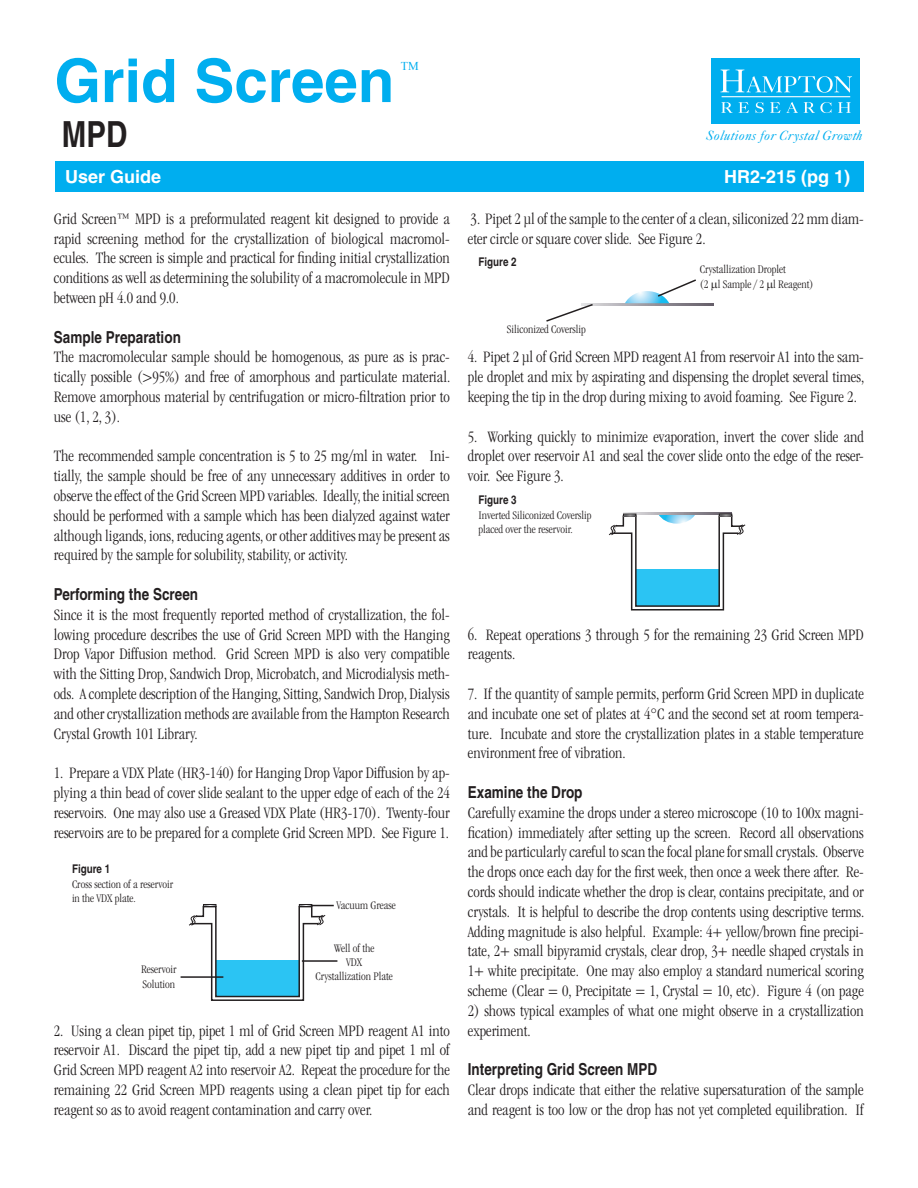
<style>
.page{position:relative;width:918px;height:1188px;background:#fff}
.page>*{position:absolute;margin:0;border:0;box-sizing:border-box;transform-origin:0 0}
.t1{font:700 60px "Helvetica";color:#00aeef}
.t2{font:700 condensed 36px "Helvetica";color:#231f20}
.t3{font:700 18px "Helvetica";color:#fff}
.t4{font:300 condensed 16.5px/19.8px "ITC Garamond Std";color:#231f20;text-align:justify}
.t5{font:700 condensed 16.5px "Helvetica";color:#231f20}
.t6{font:italic 13.5px "Caslon Five Forty";letter-spacing:.015em;color:#00aeef}
.t7{font:300 condensed 12px/14.4px "ITC Garamond Std";color:#231f20}
.t8{font:700 condensed 12px "Helvetica";color:#231f20}
.t9{font:12px "Times New Roman";color:#00aeef}
.s1{font-size:13.5px}
</style>
<div class="page">
<div style="left:55px;top:161px;width:809px;height:31px;background:#00aeef"></div>
<div style="left:711px;top:58px;width:149px;height:66px;background:#00aeef"></div>
<svg style="left:721px;top:70px;width:131px;height:23px"></svg>
<svg style="left:721px;top:102px;width:28px;height:11px"></svg>
<svg style="left:756px;top:102px;width:8px;height:11px"></svg>
<svg style="left:770px;top:102px;width:10px;height:11px"></svg>
<svg style="left:786px;top:102px;width:12px;height:11px"></svg>
<svg style="left:804px;top:102px;width:27px;height:11px"></svg>
<svg style="left:838px;top:102px;width:13px;height:11px"></svg>
<hr style="left:722px;top:96px;width:128px;height:1px;background:#fff">
<hr style="left:302px;top:960px;width:35px;height:2px;background:#231f20">
<svg style="left:189px;top:904px;width:145px;height:97px"></svg>
<hr style="left:181px;top:976px;width:42px;height:2px;background:#231f20">
<svg style="left:594px;top:303px;width:119px;height:2px"></svg>
<svg style="left:625px;top:279px;width:71px;height:24px"></svg>
<svg style="left:546px;top:303px;width:48px;height:19px"></svg>
<svg style="left:623px;top:512px;width:109px;height:2px"></svg>
<svg style="left:608px;top:514px;width:138px;height:97px"></svg>
<p class="t1" style="left:54px;top:44px;width:342px">Grid Screen</p>
<p class="t9" style="left:401px;top:57px;width:19px">TM</p>
<p class="t2" style="left:62px;top:113px;width:67px">MPD</p>
<p class="t6" style="left:706px;top:127px;width:158px">Solutions for Crystal Growth</p>
<p class="t3" style="left:65px;top:165px;width:98px">User Guide</p>
<p class="t3" style="left:724px;top:165px;width:128px">HR2-215 (pg 1)</p>
<p class="t4" style="left:54px;top:209px;width:398px">Grid Screen<span class="s1">™</span> MPD is a preformulated reagent kit designed to provide a rapid screening method for the crystallization of biological macromol&shy;ecules. The screen is simple and practical for finding initial crystallization conditions as well as determining the solubility of a macromolecule in MPD between pH 4.0 and 9.0.</p>
<p class="t5" style="left:54px;top:327px;width:129px">Sample Preparation</p>
<p class="t4" style="left:54px;top:347px;width:398px">The macromolecular sample should be homogenous, as pure as is prac&shy;tically possible (&gt;95%) and free of amorphous and particulate material.<br>Remove amorphous material by centrifugation or micro-filtration prior to use (1, 2, 3).</p>
<p class="t4" style="left:54px;top:446px;width:398px">The recommended sample concentration is 5 to 25 mg/ml in water. Ini&shy;tially, the sample should be free of any unnecessary additives in order to observe the effect of the Grid Screen MPD variables. Ideally, the initial screen should be performed with a sample which has been dialyzed against water although ligands, ions, reducing agents, or other additives may be present as required by the sample for solubility, stability, or activity.</p>
<p class="t5" style="left:54px;top:584px;width:146px">Performing the Screen</p>
<p class="t4" style="left:54px;top:605px;width:398px">Since it is the most frequently reported method of crystallization, the fol&shy;lowing procedure describes the use of Grid Screen MPD with the Hanging Drop Vapor Diffusion method. Grid Screen MPD is also very compatible with the Sitting Drop, Sandwich Drop, Microbatch, and Microdialysis meth&shy;ods. A complete description of the Hanging, Sitting, Sandwich Drop, Dialysis and other crystallization methods are available from the Hampton Research Crystal Growth 101 Library.</p>
<p class="t4" style="left:54px;top:763px;width:398px">1. Prepare a VDX Plate (HR3-140) for Hanging Drop Vapor Diffusion by ap&shy;plying a thin bead of cover slide sealant to the upper edge of each of the 24 reservoirs. One may also use a Greased VDX Plate (HR3-170). Twenty-four reservoirs are to be prepared for a complete Grid Screen MPD. See Figure 1.</p>
<p class="t8" style="left:72px;top:862px;width:40px">Figure 1</p>
<p class="t7" style="left:72px;top:877px;width:103px">Cross section of a reservoir in the VDX plate.</p>
<p class="t7" style="left:141px;top:962px;width:37px">Reservoir</p>
<p class="t7" style="left:142px;top:977px;width:34px">Solution</p>
<p class="t7" style="left:337px;top:898px;width:61px">Vacuum Grease</p>
<p class="t7" style="left:334px;top:941px;width:42px">Well of the</p>
<p class="t7" style="left:346px;top:955px;width:17px">VDX</p>
<p class="t7" style="left:316px;top:969px;width:79px">Crystallization Plate</p>
<p class="t4" style="left:54px;top:1021px;width:398px">2. Using a clean pipet tip, pipet 1 ml of Grid Screen MPD reagent A1 into reservoir A1. Discard the pipet tip, add a new pipet tip and pipet 1 ml of Grid Screen MPD reagent A2 into reservoir A2. Repeat the procedure for the remaining 22 Grid Screen MPD reagents using a clean pipet tip for each reagent so as to avoid reagent contamination and carry over.</p>
<p class="t4" style="left:468px;top:209px;width:397px">3. Pipet 2 µl of the sample to the center of a clean, siliconized 22 mm diam&shy;eter circle or square cover slide. See Figure 2.</p>
<p class="t8" style="left:478px;top:254px;width:40px">Figure 2</p>
<p class="t7" style="left:507px;top:322px;width:81px">Siliconized Coverslip</p>
<p class="t7" style="left:700px;top:262px;width:87px">Crystallization Droplet</p>
<p class="t7" style="left:700px;top:277px;width:115px">(2 l Sample / 2 l Reagent)</p>
<p class="t4" style="left:468px;top:347px;width:398px">4. Pipet 2 µl of Grid Screen MPD reagent A1 from reservoir A1 into the sam&shy;ple droplet and mix by aspirating and dispensing the droplet several times, keeping the tip in the drop during mixing to avoid foaming. See Figure 2.</p>
<p class="t4" style="left:468px;top:427px;width:398px">5. Working quickly to minimize evaporation, invert the cover slide and droplet over reservoir A1 and seal the cover slide onto the edge of the reser&shy;voir. See Figure 3.</p>
<p class="t8" style="left:478px;top:493px;width:40px">Figure 3</p>
<p class="t7" style="left:478px;top:508px;width:114px">Inverted Siliconized Coverslip placed over the reservoir.</p>
<p class="t4" style="left:468px;top:625px;width:397px">6. Repeat operations 3 through 5 for the remaining 23 Grid Screen MPD reagents.</p>
<p class="t4" style="left:468px;top:684px;width:398px">7. If the quantity of sample permits, perform Grid Screen MPD in duplicate and incubate one set of plates at 4°C and the second set at room tempera&shy;ture. Incubate and store the crystallization plates in a stable temperature environment free of vibration.</p>
<p class="t5" style="left:468px;top:782px;width:116px">Examine the Drop</p>
<p class="t4" style="left:468px;top:803px;width:398px">Carefully examine the drops under a stereo microscope (10 to 100x magni&shy;fication) immediately after setting up the screen. Record all observations and be particularly careful to scan the focal plane for small crystals. Observe the drops once each day for the first week, then once a week there after. Re&shy;cords should indicate whether the drop is clear, contains precipitate, and or crystals. It is helpful to describe the drop contents using descriptive terms.<br>Adding magnitude is also helpful. Example: 4+ yellow/brown fine precipi&shy;tate, 2+ small bipyramid crystals, clear drop, 3+ needle shaped crystals in 1+ white precipitate. One may also employ a standard numerical scoring scheme (Clear = 0, Precipitate = 1, Crystal = 10, etc). Figure 4 (on page</p>
<p class="t4" style="left:468px;top:1001px;width:398px">2) shows typical examples of what one might observe in a crystallization experiment.</p>
<p class="t5" style="left:468px;top:1059px;width:191px">Interpreting Grid Screen MPD</p>
<p class="t4" style="left:468px;top:1080px;width:397px">Clear drops indicate that either the relative supersaturation of the sample and reagent is too low or the drop has not yet completed equilibration. If</p>
</div>
